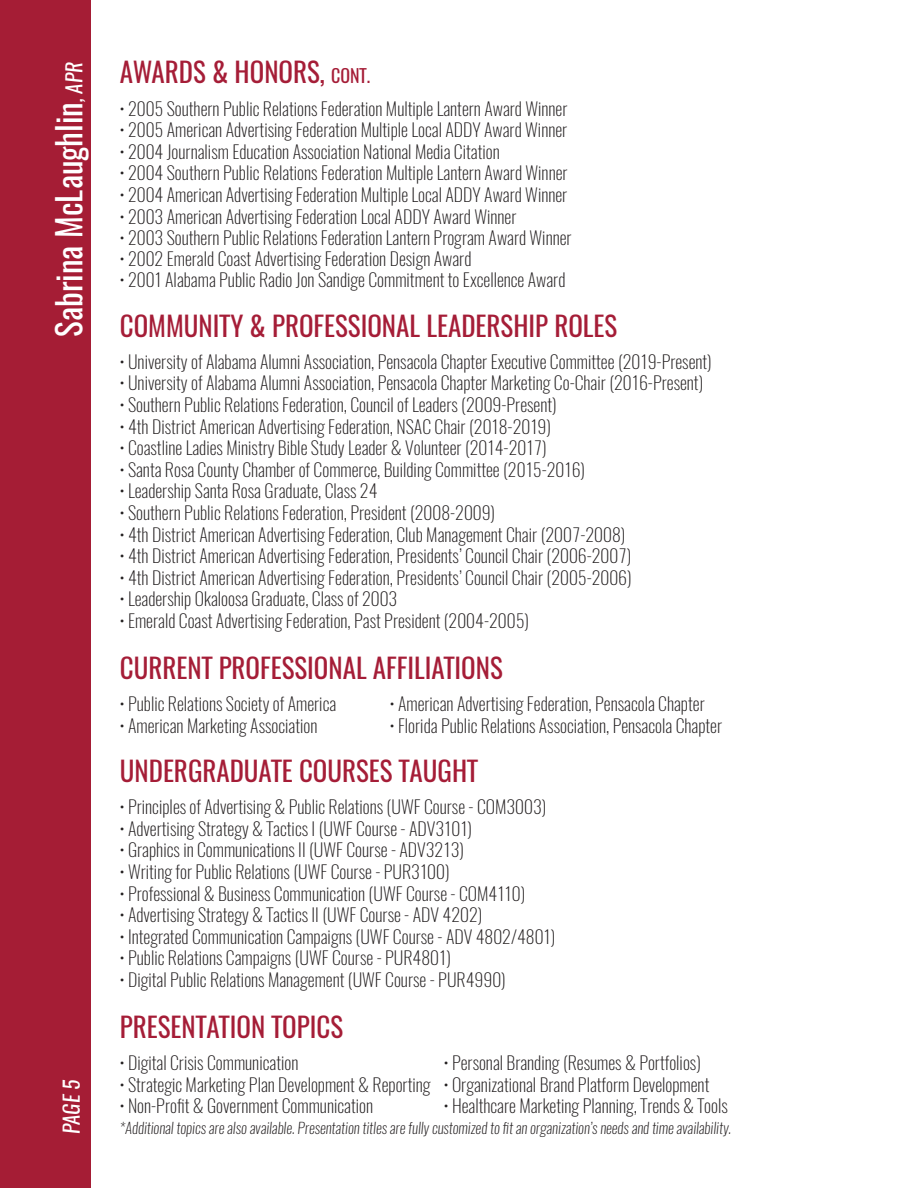
<style>
.page{position:relative;width:918px;height:1188px;background:#fff}
.page>*{position:absolute;margin:0;border:0;box-sizing:border-box;transform-origin:0 0}
.t1{font:33px "Oswald";color:#fff}
.t2{font:27px "Oswald";color:#a51d37}
.t3{font:italic 21px "Oswald";color:#fff}
.t4{font:200 18px "Oswald";color:#231f20}
.t5{font:italic 200 15px "Oswald";color:#231f20}
.s1{font-style:italic;font-size:21px}
.s2{font-size:18px}
</style>
<div class="page">
<div style="left:0;top:0;width:91px;height:1188px;background:#a51d35"></div>
<p class="t1" style="left:46px;top:337px;width:276px;rotate:-90deg">Sabrina McLaughlin<span class="s1">, APR</span></p>
<p class="t2" style="left:120px;top:54px;width:252px">AWARDS &amp; HONORS, <span class="s2">CONT.</span></p>
<p class="t4" style="left:120px;top:96px;width:449px">• 2005 Southern Public Relations Federation Multiple Lantern Award Winner</p>
<p class="t4" style="left:120px;top:118px;width:449px">• 2005 American Advertising Federation Multiple Local ADDY Award Winner</p>
<p class="t4" style="left:120px;top:139px;width:381px">• 2004 Journalism Education Association National Media Citation</p>
<p class="t4" style="left:120px;top:161px;width:449px">• 2004 Southern Public Relations Federation Multiple Lantern Award Winner</p>
<p class="t4" style="left:120px;top:183px;width:449px">• 2004 American Advertising Federation Multiple Local ADDY Award Winner</p>
<p class="t4" style="left:120px;top:204px;width:398px">• 2003 American Advertising Federation Local ADDY Award Winner</p>
<p class="t4" style="left:120px;top:226px;width:453px">• 2003 Southern Public Relations Federation Lantern Program Award Winner</p>
<p class="t4" style="left:120px;top:247px;width:353px">• 2002 Emerald Coast Advertising Federation Design Award</p>
<p class="t4" style="left:120px;top:268px;width:447px">• 2001 Alabama Public Radio Jon Sandige Commitment to Excellence Award</p>
<p class="t2" style="left:120px;top:307px;width:499px">COMMUNITY &amp; PROFESSIONAL LEADERSHIP ROLES</p>
<p class="t4" style="left:120px;top:349px;width:594px">• University of Alabama Alumni Association, Pensacola Chapter Executive Committee (2019-Present)</p>
<p class="t4" style="left:120px;top:371px;width:585px">• University of Alabama Alumni Association, Pensacola Chapter Marketing Co-Chair (2016-Present)</p>
<p class="t4" style="left:120px;top:393px;width:438px">• Southern Public Relations Federation, Council of Leaders (2009-Present)</p>
<p class="t4" style="left:120px;top:414px;width:433px">• 4th District American Advertising Federation, NSAC Chair (2018-2019)</p>
<p class="t4" style="left:120px;top:436px;width:428px">• Coastline Ladies Ministry Bible Study Leader &amp; Volunteer (2014-2017)</p>
<p class="t4" style="left:120px;top:457px;width:467px">• Santa Rosa County Chamber of Commerce, Building Committee (2015-2016)</p>
<p class="t4" style="left:120px;top:479px;width:259px">• Leadership Santa Rosa Graduate, Class 24</p>
<p class="t4" style="left:120px;top:501px;width:377px">• Southern Public Relations Federation, President (2008-2009)</p>
<p class="t4" style="left:120px;top:522px;width:507px">• 4th District American Advertising Federation, Club Management Chair (2007-2008)</p>
<p class="t4" style="left:120px;top:544px;width:513px">• 4th District American Advertising Federation, Presidents’ Council Chair (2006-2007)</p>
<p class="t4" style="left:120px;top:565px;width:513px">• 4th District American Advertising Federation, Presidents’ Council Chair (2005-2006)</p>
<p class="t4" style="left:120px;top:587px;width:279px">• Leadership Okaloosa Graduate, Class of 2003</p>
<p class="t4" style="left:120px;top:609px;width:411px">• Emerald Coast Advertising Federation, Past President (2004-2005)</p>
<p class="t2" style="left:120px;top:649px;width:385px">CURRENT PROFESSIONAL AFFILIATIONS</p>
<p class="t4" style="left:120px;top:692px;width:218px">• Public Relations Society of America</p>
<p class="t4" style="left:390px;top:692px;width:316px">• American Advertising Federation, Pensacola Chapter</p>
<p class="t4" style="left:120px;top:713px;width:199px">• American Marketing Association</p>
<p class="t4" style="left:390px;top:713px;width:334px">• Florida Public Relations Association, Pensacola Chapter</p>
<p class="t2" style="left:120px;top:752px;width:360px">UNDERGRADUATE COURSES TAUGHT</p>
<p class="t4" style="left:120px;top:795px;width:428px">• Principles of Advertising &amp; Public Relations (UWF Course - COM3003)</p>
<p class="t4" style="left:120px;top:817px;width:354px">• Advertising Strategy &amp; Tactics I (UWF Course - ADV3101)</p>
<p class="t4" style="left:120px;top:838px;width:346px">• Graphics in Communications II (UWF Course - ADV3213)</p>
<p class="t4" style="left:120px;top:860px;width:331px">• Writing for Public Relations (UWF Course - PUR3100)</p>
<p class="t4" style="left:120px;top:881px;width:407px">• Professional &amp; Business Communication (UWF Course - COM4110)</p>
<p class="t4" style="left:120px;top:903px;width:364px">• Advertising Strategy &amp; Tactics II (UWF Course - ADV 4202)</p>
<p class="t4" style="left:120px;top:925px;width:437px">• Integrated Communication Campaigns (UWF Course - ADV 4802/4801)</p>
<p class="t4" style="left:120px;top:946px;width:333px">• Public Relations Campaigns (UWF Course - PUR4801)</p>
<p class="t4" style="left:120px;top:968px;width:387px">• Digital Public Relations Management (UWF Course - PUR4990)</p>
<p class="t2" style="left:120px;top:1008px;width:225px">PRESENTATION TOPICS</p>
<p class="t4" style="left:120px;top:1051px;width:180px">• Digital Crisis Communication</p>
<p class="t4" style="left:444px;top:1051px;width:259px">• Personal Branding (Resumes &amp; Portfolios)</p>
<p class="t4" style="left:120px;top:1072px;width:591px">• Strategic Marketing Plan Development &amp; Reporting • Organizational Brand Platform Development</p>
<p class="t4" style="left:120px;top:1094px;width:255px">• Non-Profit &amp; Government Communication</p>
<p class="t4" style="left:444px;top:1094px;width:285px">• Healthcare Marketing Planning, Trends &amp; Tools</p>
<p class="t3" style="left:57px;top:1134px;width:56px;rotate:-90deg">PAGE 5</p>
<p class="t5" style="left:120px;top:1118px;width:613px">*Additional topics are also available. Presentation titles are fully customized to fit an organization’s needs and time availability.</p>
</div>
